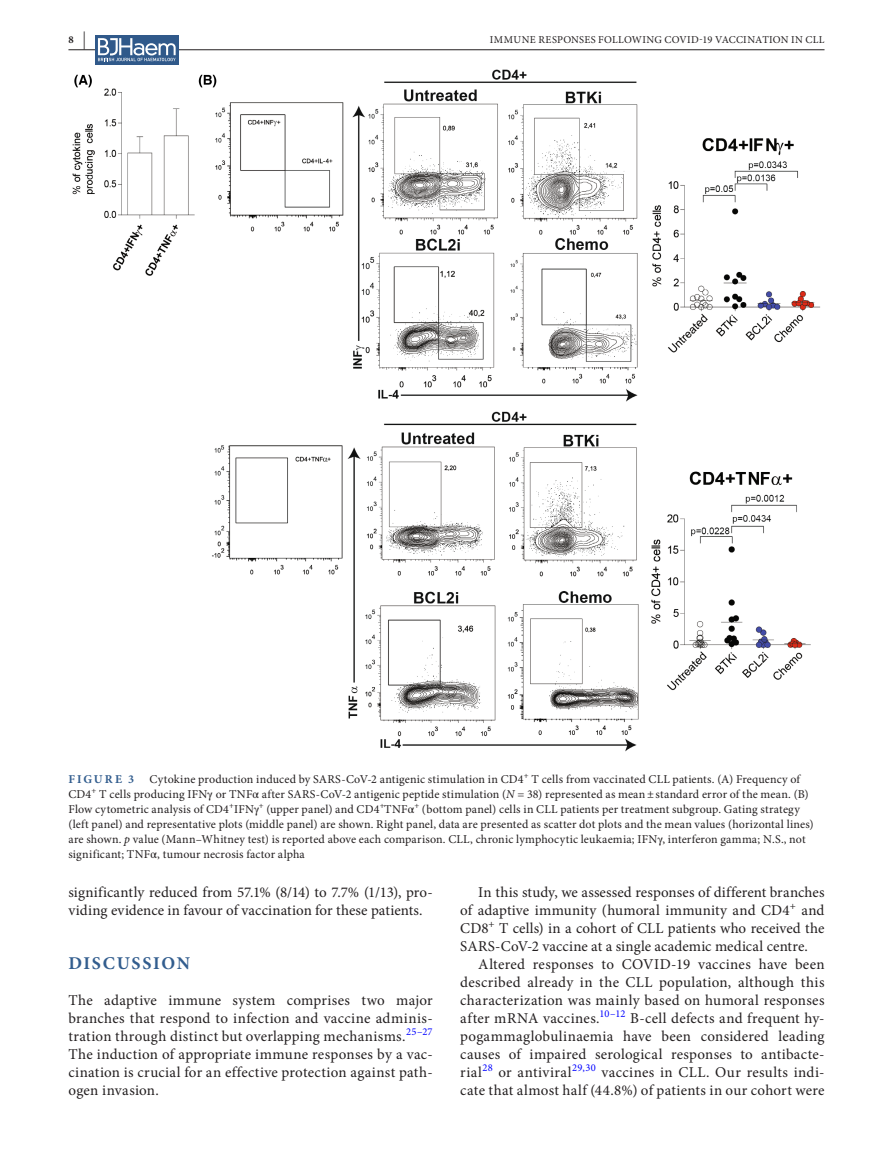
<style>
.page{position:relative;width:893px;height:1174px;background:#fff}
.page>*{position:absolute;margin:0;border:0;box-sizing:border-box;transform-origin:0 0}
.t1{font:700 18px "Minion Pro";letter-spacing:.09em;color:#325d8e}
.t2{font:15px/18px "Minion Pro";letter-spacing:.015em;color:#231f20;text-align:justify}
.t3{font:15px "Minion Pro";letter-spacing:.035em;color:#231f20}
.t4{font:12px/15px "Minion Pro";letter-spacing:.01em;color:#231f20}
.t5{font:700 12px "Minion Pro";letter-spacing:.17em;color:#325d8e}
.t6{font:10.5px "Minion Pro";letter-spacing:.03em;color:#231f20}
.t7{font:10.5px "Minion Pro";letter-spacing:.02em;color:#00f}
.t8{font:700 10.5px "Minion Pro";color:#231f20}
.t9{font:8.4px "Minion Pro";color:#231f20}
.s1{font-size:18px}
.s2{font-family:"STIX"}
.s3{font-style:italic}
</style>
<div class="page">
<hr style="left:68px;top:49px;width:756px;height:1px;background:#231f20">
<div style="left:95px;top:35px;width:83px;height:30px;background:#30598a"></div>
<svg style="left:98px;top:38px;width:78px;height:23px"></svg>
<img style="left:72px;top:69px;width:748px;height:683px">
<p class="t8" style="left:68px;top:32px;width:19px">8 <span class="s1">|</span></p>
<p class="t6" style="left:490px;top:32px;width:336px">IMMUNE RESPONSES FOLLOWING COVID-19 VACCINATION IN CLL</p>
<p class="t5" style="left:69px;top:771px;width:67px">FIGURE 3</p>
<p class="t4" style="left:150px;top:772px;width:376px">Cytokine production induced by SARS-CoV-2 antigenic stimulation in CD4</p>
<p class="t9" style="left:524px;top:769px;width:6px">+</p>
<p class="t4" style="left:531px;top:772px;width:270px">T cells from vaccinated CLL patients. (A) Frequency of</p>
<p class="t4" style="left:68px;top:787px;width:24px">CD4</p>
<p class="t9" style="left:92px;top:784px;width:6px">+</p>
<p class="t4" style="left:68px;top:787px;width:742px;text-indent:31px">T cells producing IFN<span class="s2">γ</span> or TNF<span class="s2">α</span> after SARS-CoV-2 antigenic peptide stimulation (<span class="s3">N</span> = 38) represented as mean±standard error of the mean. (B)<br>Flow cytometric analysis of CD4 IFN<span class="s2">γ</span></p>
<p class="t9" style="left:380px;top:799px;width:6px">+</p>
<p class="t9" style="left:414px;top:799px;width:6px">+</p>
<p class="t4" style="left:68px;top:802px;width:747px;text-indent:353px">(bottom panel) cells in CLL patients per treatment subgroup. Gating strategy (left panel) and representative plots (middle panel) are shown. Right panel, data are presented as scatter dot plots and the mean values (horizontal lines) are shown. <span class="s3">p</span> value (Mann–Whitney test) is reported above each comparison. CLL, chronic lymphocytic leukaemia; IFN<span class="s2">γ</span>, interferon gamma; N.S., not significant; TNF<span class="s2">α</span>, tumour necrosis factor alpha</p>
<p class="t9" style="left:229px;top:799px;width:6px">+</p>
<p class="t9" style="left:259px;top:799px;width:6px">+</p>
<p class="t4" style="left:266px;top:802px;width:149px">(upper panel) and CD4 TNF<span class="s2">α</span></p>
<p class="t2" style="left:68px;top:883px;width:366px">significantly reduced from 57.1% (8/14) to 7.7% (1/13), pro&shy;viding evidence in favour of vaccination for these patients.</p>
<p class="t1" style="left:68px;top:951px;width:123px">DISCUSSION</p>
<p class="t2" style="left:68px;top:991px;width:366px">The adaptive immune system comprises two major branches that respond to infection and vaccine adminis&shy;tration through distinct but overlapping mechanisms.</p>
<p class="t7" style="left:406px;top:1024px;width:28px">25–27</p>
<p class="t2" style="left:68px;top:1045px;width:366px">The induction of appropriate immune responses by a vac&shy;cination is crucial for an effective protection against path&shy;ogen invasion.</p>
<p class="t2" style="left:460px;top:883px;width:366px;text-indent:18px">In this study, we assessed responses of different branches of adaptive immunity (humoral immunity and CD4</p>
<p class="t6" style="left:790px;top:898px;width:8px">+</p>
<p class="t2" style="left:801px;top:901px;width:25px">and</p>
<p class="t2" style="left:460px;top:919px;width:30px">CD8</p>
<p class="t6" style="left:489px;top:916px;width:8px">+</p>
<p class="t2" style="left:460px;top:919px;width:366px;text-indent:39px">T cells) in a cohort of CLL patients who received the<br>SARS-CoV-2 vaccine at a single academic medical centre.</p>
<p class="t2" style="left:460px;top:955px;width:366px;text-indent:18px">Altered responses to COVID-19 vaccines have been described already in the CLL population, although this characterization was mainly based on humoral responses after mRNA vaccines.</p>
<p class="t7" style="left:599px;top:1006px;width:28px">10–12</p>
<p class="t2" style="left:460px;top:1009px;width:366px;text-indent:170px">B-cell defects and frequent hy&shy;pogammaglobulinaemia have been considered leading causes of impaired serological responses to antibacte&shy;rial</p>
<p class="t7" style="left:482px;top:1060px;width:12px">28</p>
<p class="t3" style="left:498px;top:1062px;width:75px">or antiviral</p>
<p class="t7" style="left:572px;top:1060px;width:25px">29,30</p>
<p class="t2" style="left:460px;top:1063px;width:366px;text-align:right">vaccines in CLL. Our results indi-<br>cate that almost half (44.8%) of patients in our cohort were</p>
</div>
